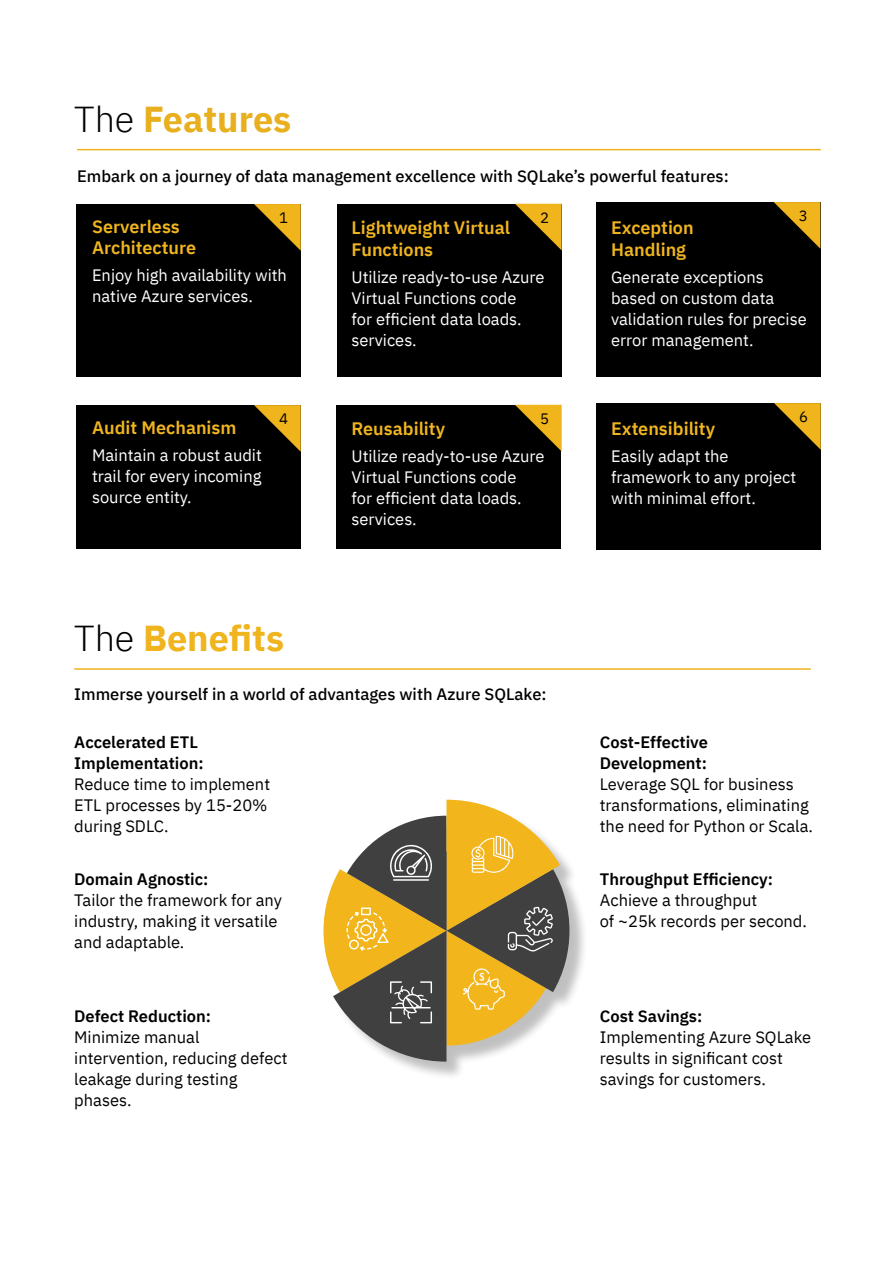
<style>
.page{position:relative;width:893px;height:1263px;background:#fff}
.page>*{position:absolute;margin:0;border:0;box-sizing:border-box;transform-origin:0 0}
.t1{font:700 36px "IBM Plex Sans";color:#efb41e}
.t2{font:700 36px "IBM Plex Sans";color:#e8b01f}
.t3{font:600 18px/21.6px "IBM Plex Sans";color:#f0b51f}
.t4{font:16.5px/21px "IBM Plex Sans";color:#fff}
.t5{font:16.5px/21px "IBM Plex Sans";color:#000}
.t6{font:500 16.5px "IBM Plex Sans";color:#000}
.t7{font:600 16.5px/21px "IBM Plex Sans";color:#000}
.t8{font:15px "IBM Plex Sans";color:#000}
.s1{font-weight:300;color:#040503}
.s2{font-weight:300;color:#000}
</style>
<div class="page">
<hr style="left:74px;top:668px;width:737px;height:2px;background:#efb41e">
<div style="left:76px;top:205px;width:225px;height:172px;background:#000"></div>
<div style="left:337px;top:204px;width:225px;height:172px;background:#000"></div>
<svg style="left:254px;top:204px;width:47px;height:47px"></svg>
<svg style="left:515px;top:204px;width:47px;height:46px"></svg>
<div style="left:596px;top:202px;width:224px;height:175px;background:#000"></div>
<hr style="left:77px;top:149px;width:744px;height:1px;background:#efb41e">
<svg style="left:774px;top:202px;width:46px;height:47px"></svg>
<div style="left:76px;top:405px;width:225px;height:144px;background:#000"></div>
<div style="left:337px;top:405px;width:224px;height:144px;background:#000"></div>
<svg style="left:254px;top:405px;width:47px;height:47px"></svg>
<svg style="left:515px;top:405px;width:47px;height:46px"></svg>
<div style="left:596px;top:403px;width:224px;height:146px;background:#000"></div>
<svg style="left:774px;top:403px;width:47px;height:47px"></svg>
<div style="left:326px;top:802px;width:262px;height:278px;background:#231f20;opacity:.28"></div>
<svg style="left:323px;top:800px;width:246px;height:262px"></svg>
<p class="t2" style="left:74px;top:91px;width:219px"><span class="s1">The</span> Features</p>
<p class="t6" style="left:77px;top:164px;width:653px">Embark on a journey of data management excellence with SQLake’s powerful features:</p>
<p class="t8" style="left:279px;top:206px;width:10px">1</p>
<p class="t3" style="left:92px;top:214px;width:106px">Serverless<br>Architecture</p>
<p class="t4" style="left:92px;top:264px;width:196px">Enjoy high availability with native Azure services.</p>
<p class="t3" style="left:92px;top:415px;width:146px">Audit Mechanism</p>
<p class="t4" style="left:92px;top:443px;width:171px;text-align:justify">Maintain a robust audit trail for every incoming source entity.</p>
<p class="t8" style="left:279px;top:407px;width:10px">4</p>
<p class="t8" style="left:540px;top:206px;width:10px">2</p>
<p class="t3" style="left:352px;top:216px;width:160px">Lightweight Virtual<br>Functions</p>
<p class="t4" style="left:352px;top:265px;width:195px">Utilize ready-to-use Azure<br>Virtual Functions code<br>for efficient data loads. services.</p>
<p class="t8" style="left:540px;top:407px;width:10px">5</p>
<p class="t3" style="left:352px;top:417px;width:95px">Reusability</p>
<p class="t4" style="left:352px;top:445px;width:195px">Utilize ready-to-use Azure<br>Virtual Functions code<br>for efficient data loads. services.</p>
<p class="t1" style="left:74px;top:610px;width:211px"><span class="s2">The</span> Benefits</p>
<p class="t6" style="left:74px;top:681px;width:474px">Immerse yourself in a world of advantages with Azure SQLake:</p>
<p class="t7" style="left:74px;top:731px;width:131px">Accelerated ETL<br>Implementation:</p>
<p class="t5" style="left:74px;top:773px;width:197px">Reduce time to implement<br>ETL processes by 15-20% during SDLC.</p>
<p class="t7" style="left:74px;top:868px;width:136px">Domain Agnostic:</p>
<p class="t5" style="left:74px;top:889px;width:209px">Tailor the framework for any industry, making it versatile and adaptable.</p>
<p class="t7" style="left:74px;top:1004px;width:138px">Defect Reduction:</p>
<p class="t5" style="left:74px;top:1025px;width:215px">Minimize manual intervention, reducing defect leakage during testing phases.</p>
<p class="t8" style="left:799px;top:204px;width:10px">3</p>
<p class="t3" style="left:611px;top:216px;width:84px">Exception</p>
<p class="t3" style="left:611px;top:237px;width:77px">Handling</p>
<p class="t4" style="left:611px;top:265px;width:197px">Generate exceptions based on custom data validation rules for precise error management.</p>
<p class="t8" style="left:799px;top:405px;width:10px">6</p>
<p class="t3" style="left:611px;top:417px;width:106px">Extensibility</p>
<p class="t4" style="left:611px;top:445px;width:187px">Easily adapt the framework to any project with minimal effort.</p>
<p class="t7" style="left:600px;top:730px;width:110px">Cost-Effective</p>
<p class="t7" style="left:600px;top:751px;width:109px">Development:</p>
<p class="t5" style="left:600px;top:772px;width:215px">Leverage SQL for business transformations, eliminating the need for Python or Scala.</p>
<p class="t7" style="left:600px;top:867px;width:175px">Throughput Efficiency:</p>
<p class="t5" style="left:600px;top:888px;width:159px">Achieve a throughput</p>
<p class="t5" style="left:600px;top:909px;width:209px">of ~25k records per second.</p>
<p class="t7" style="left:600px;top:1004px;width:104px">Cost Savings:</p>
<p class="t5" style="left:600px;top:1025px;width:213px">Implementing Azure SQLake results in significant cost savings for customers.</p>
</div>
